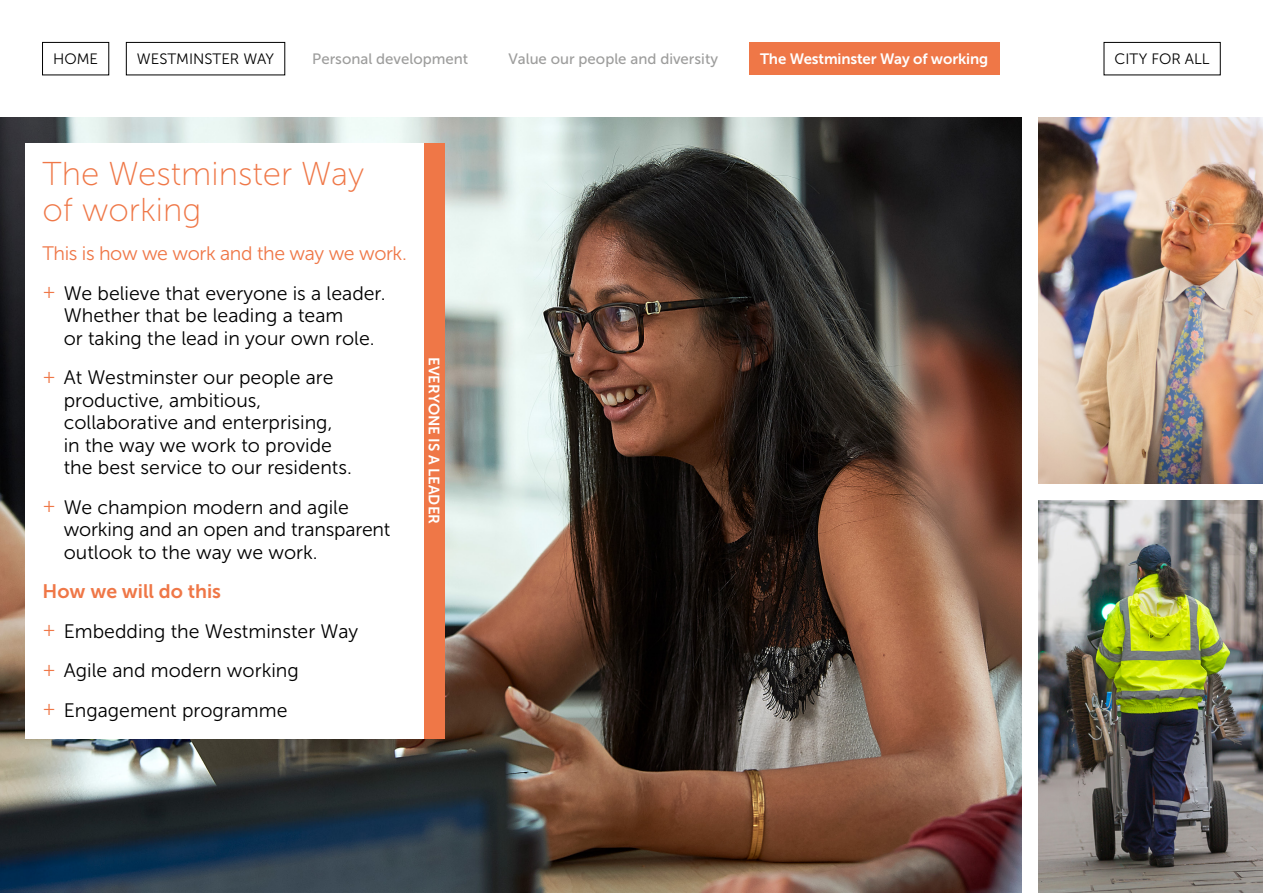
<style>
.page{position:relative;width:1263px;height:893px;background:#fff}
.page>*{position:absolute;margin:0;border:0;box-sizing:border-box;transform-origin:0 0}
.t1{font:33px/36px "Museo Sans 100";color:#ef7747}
.t2{font:19.5px/22.5px "Museo Sans 300";color:#000}
.t3{font:19.5px/39.5px "Museo Sans 300";letter-spacing:-.005em;color:#ef7747}
.t4{font:19.5px "Museo Sans 700";color:#ef7747}
.t5{font:15px "Museo Sans 500";color:#9d9d9c}
.t6{font:15px "Museo Sans 700";letter-spacing:-.01em;color:#fff}
.t7{font:15px "Museo Sans 300";color:#000}
.s1{color:#000}
.s2{color:#ef7747}
</style>
<div class="page">
<div style="left:126px;top:42px;width:159px;height:33px;border:1px solid #000"></div>
<div style="left:1104px;top:42px;width:116px;height:33px;border:1px solid #000"></div>
<div style="left:749px;top:42px;width:250px;height:33px;background:#ef7747"></div>
<img style="left:0;top:117px;width:1021px;height:776px">
<div style="left:424px;top:143px;width:21px;height:595px;background:#ef7747"></div>
<div style="left:26px;top:143px;width:398px;height:595px;background:#fff"></div>
<img style="left:1038px;top:117px;width:225px;height:367px">
<div style="left:42px;top:42px;width:67px;height:33px;border:1px solid #000"></div>
<img style="left:1038px;top:501px;width:225px;height:392px">
<p class="t7" style="left:53px;top:51px;width:46px">HOME</p>
<p class="t7" style="left:137px;top:51px;width:139px">WESTMINSTER WAY</p>
<p class="t5" style="left:312px;top:51px;width:157px">Personal development</p>
<p class="t5" style="left:509px;top:51px;width:211px">Value our people and diversity</p>
<p class="t6" style="left:760px;top:51px;width:230px">The Westminster Way of working</p>
<p class="t7" style="left:1115px;top:51px;width:96px">CITY FOR ALL</p>
<h1 class="t1" style="left:43px;top:156px;width:323px">The Westminster Way of working</h1>
<p class="t3" style="left:43px;top:234px;width:366px">This is how we work and the way we work. + <span class="s1">We believe that everyone is a leader.</span></p>
<p class="t2" style="left:64px;top:304px;width:312px">Whether that be leading a team<br>or taking the lead in your own role.</p>
<p class="t2" style="left:64px;top:366px;width:290px;text-indent:-21px"><span class="s2">+</span> At Westminster our people are productive, ambitious, collaborative and enterprising, in the way we work to provide the best service to our residents.</p>
<p class="t2" style="left:64px;top:496px;width:328px;text-indent:-21px"><span class="s2">+</span> We champion modern and agile working and an open and transparent outlook to the way we work.</p>
<p class="t4" style="left:43px;top:581px;width:180px">How we will do this</p>
<p class="t2" style="left:43px;top:612px;width:317px;line-height:39.5px"><span class="s2">+</span> Embedding the Westminster Way <span class="s2">+</span> Agile and modern working<br><span class="s2">+</span> Engagement programme</p>
<p class="t6" style="left:442px;top:357px;width:168px;rotate:90deg">EVERYONE IS A LEADER</p>
</div>
